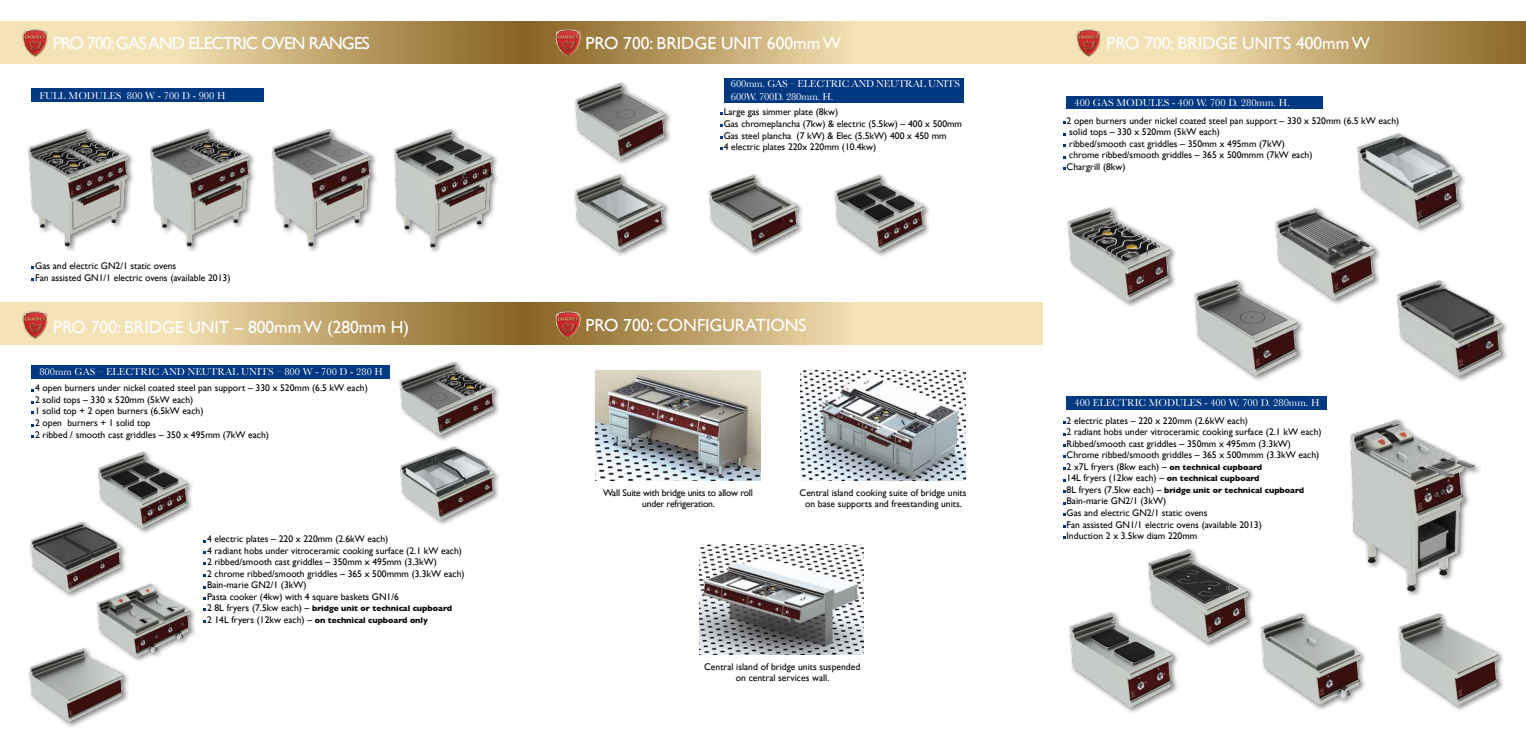
<style>
.page{position:relative;width:1526px;height:737px;background:#fff}
.page>*{position:absolute;margin:0;border:0;box-sizing:border-box;transform-origin:0 0}
.t1{font:17.5px "Gill Sans";color:#fff}
.t2{font:17.5px "Gill Sans";letter-spacing:-.05em;color:#fff}
.t3{font:10.5px "Baskerville";color:#fff}
.t4{font:10.5px/12.6px "Baskerville";letter-spacing:-.02em;color:#fff}
.t5{font:9.62px/11.5px "Gill Sans";color:#000}
.t6{font:9.62px/11.5px "Gill Sans";letter-spacing:-.02em;color:#000;text-align:center}
.t7{font:700 8.31px/11.5px "Gill Sans";color:#000}
.s1{font-weight:400;font-size:9.62px}
.s2{font-weight:700;font-size:8.31px}
</style>
<div class="page">
<div style="left:28px;top:519px;width:100px;height:80px;background:#000;opacity:.5"></div>
<img style="left:28px;top:519px;width:98px;height:75px">
<img style="left:0;top:21px;width:521px;height:42px">
<svg style="left:521px;top:21px;width:521px;height:42px;background:#d1b886"></svg>
<svg style="left:1042px;top:21px;width:483px;height:42px;background:#cdb580"></svg>
<div style="left:32px;top:88px;width:232px;height:14px;background:#003882"></div>
<div style="left:723px;top:78px;width:240px;height:25px;background:#003882"></div>
<div style="left:1066px;top:96px;width:257px;height:12px;background:#003882"></div>
<img style="left:0;top:303px;width:521px;height:42px">
<img style="left:399px;top:361px;width:99px;height:80px">
<img style="left:400px;top:446px;width:98px;height:79px">
<div style="left:96px;top:448px;width:98px;height:86px;background:#000;opacity:.5"></div>
<img style="left:94px;top:450px;width:99px;height:80px">
<img style="left:94px;top:581px;width:100px;height:80px">
<img style="left:575px;top:82px;width:95px;height:79px">
<img style="left:574px;top:174px;width:95px;height:80px">
<img style="left:708px;top:174px;width:95px;height:80px">
<img style="left:834px;top:174px;width:95px;height:80px">
<svg style="left:521px;top:303px;width:521px;height:42px;background:#d1b886"></svg>
<img style="left:595px;top:370px;width:165px;height:111px">
<img style="left:801px;top:370px;width:164px;height:111px">
<img style="left:699px;top:544px;width:164px;height:110px">
<div style="left:1066px;top:396px;width:260px;height:13px;background:#003882"></div>
<img style="left:1067px;top:207px;width:109px;height:100px">
<div style="left:1191px;top:277px;width:113px;height:105px;background:#000;opacity:.5"></div>
<img style="left:1191px;top:277px;width:111px;height:101px">
<img style="left:1271px;top:208px;width:109px;height:98px">
<img style="left:1354px;top:133px;width:111px;height:100px">
<img style="left:1069px;top:612px;width:109px;height:100px">
<img style="left:1260px;top:613px;width:105px;height:97px">
<img style="left:1142px;top:549px;width:112px;height:99px">
<img style="left:23px;top:30px;width:24px;height:27px">
<img style="left:23px;top:311px;width:24px;height:28px">
<img style="left:556px;top:30px;width:24px;height:27px">
<img style="left:556px;top:311px;width:24px;height:28px">
<img style="left:1076px;top:30px;width:24px;height:27px">
<div style="left:1394px;top:278px;width:114px;height:105px;background:#000;opacity:.5"></div>
<img style="left:1394px;top:278px;width:110px;height:102px">
<img style="left:28px;top:128px;width:105px;height:123px">
<img style="left:272px;top:128px;width:104px;height:123px">
<img style="left:150px;top:128px;width:104px;height:123px">
<img style="left:394px;top:128px;width:104px;height:124px">
<div style="left:32px;top:365px;width:357px;height:13px;background:#003882"></div>
<img style="left:1350px;top:419px;width:130px;height:177px">
<div style="left:27px;top:645px;width:103px;height:83px;background:#000;opacity:.5"></div>
<img style="left:27px;top:645px;width:100px;height:80px">
<img style="left:1398px;top:613px;width:106px;height:97px">
<h1 class="t2" style="left:53px;top:33px;width:318px">PRO 700: GAS AND ELECTRIC OVEN RANGES</h1>
<p class="t3" style="left:39px;top:89px;width:188px">FULL MODULES 800 W - 700 D - 900 H</p>
<p class="t5" style="left:35px;top:260px;width:197px">Gas and electric GN2/1 static ovens<br>Fan assisted GN1/1 electric ovens (available 2013)</p>
<h1 class="t1" style="left:53px;top:317px;width:358px">PRO 700: BRIDGE UNIT – 800mm W (280mm H)</h1>
<p class="t3" style="left:39px;top:365px;width:345px">800mm GAS – ELECTRIC AND NEUTRAL UNITS – 800 W - 700 D - 280 H</p>
<p class="t5" style="left:35px;top:382px;width:334px">4 open burners under nickel coated steel pan support – 330 x 520mm (6.5 kW each)<br>2 solid tops – 330 x 520mm (5kW each)<br>1 solid top + 2 open burners (6.5kW each)<br>2 open burners + 1 solid top<br>2 ribbed / smooth cast griddles – 350 x 495mm (7kW each)</p>
<p class="t5" style="left:207px;top:533px;width:259px">4 electric plates – 220 x 220mm (2.6kW each)<br>4 radiant hobs under vitroceramic cooking surface (2.1 kW each)<br>2 ribbed/smooth cast griddles – 350mm x 495mm (3.3kW)<br>2 chrome ribbed/smooth griddles – 365 x 500mmm (3.3kW each)<br>Bain-marie GN2/1 (3kW)<br>Pasta cooker (4kw) with 4 square baskets GN1/6</p>
<p class="t7" style="left:207px;top:602px;width:247px"><span class="s1">2 8L fryers (7.5kw each) –</span> bridge unit or technical cupboard<br><span class="s1">2 14L fryers (12kw each) –</span> on technical cupboard only</p>
<h1 class="t1" style="left:585px;top:33px;width:257px">PRO 700: BRIDGE UNIT 600mm W</h1>
<p class="t4" style="left:731px;top:78px;width:231px">600mm. GAS – ELECTRIC AND NEUTRAL UNITS<br>600W. 700D. 280mm. H.</p>
<p class="t5" style="left:723px;top:106px;width:240px">Large gas simmer plate (8kw)<br>Gas chromeplancha (7kw) &amp; electric (5.5kw) – 400 x 500mm Gas steel plancha (7 kW) &amp; Elec (5.5kW) 400 x 450 mm<br>4 electric plates 220x 220mm (10.4kw)</p>
<h1 class="t1" style="left:585px;top:314px;width:222px">PRO 700: CONFIGURATIONS</h1>
<p class="t6" style="left:603px;top:486px;width:151px">Wall Suite with bridge units to allow roll under refrigeration.</p>
<p class="t5" style="left:799px;top:486px;width:168px;text-align:center">Central island cooking suite of bridge units on base supports and freestanding units.</p>
<p class="t5" style="left:704px;top:660px;width:158px;text-align:center">Central island of bridge units suspended on central services wall.</p>
<h1 class="t1" style="left:1106px;top:33px;width:265px">PRO 700: BRIDGE UNITS 400mm W</h1>
<p class="t3" style="left:1074px;top:96px;width:217px">400 GAS MODULES - 400 W. 700 D. 280mm. H.</p>
<p class="t5" style="left:1066px;top:114px;width:334px">2 open burners under nickel coated steel pan support – 330 x 520mm (6.5 kW each) solid tops – 330 x 520mm (5kW each)<br>ribbed/smooth cast griddles – 350mm x 495mm (7kW)<br>chrome ribbed/smooth griddles – 365 x 500mmm (7kW each)<br>Chargrill (8kw)</p>
<p class="t3" style="left:1074px;top:396px;width:246px">400 ELECTRIC MODULES - 400 W. 700 D. 280mm. H</p>
<p class="t5" style="left:1066px;top:414px;width:256px">2 electric plates – 220 x 220mm (2.6kW each)<br>2 radiant hobs under vitroceramic cooking surface (2.1 kW each)<br>Ribbed/smooth cast griddles – 350mm x 495mm (3.3kW)<br>Chrome ribbed/smooth griddles – 365 x 500mmm (3.3kW each)<br>2 x7L fryers (8kw each) – <span class="s2">on technical cupboard<br></span>14L fryers (12kw each) – <span class="s2">on technical cupboard</span></p>
<p class="t7" style="left:1066px;top:484px;width:239px"><span class="s1">8L fryers (7.5kw each) –</span> bridge unit or technical cupboard</p>
<p class="t5" style="left:1066px;top:495px;width:197px">Bain-marie GN2/1 (3kW)<br>Gas and electric GN2/1 static ovens<br>Fan assisted GN1/1 electric ovens (available 2013)<br>Induction 2 x 3.5kw diam 220mm</p>
</div>
